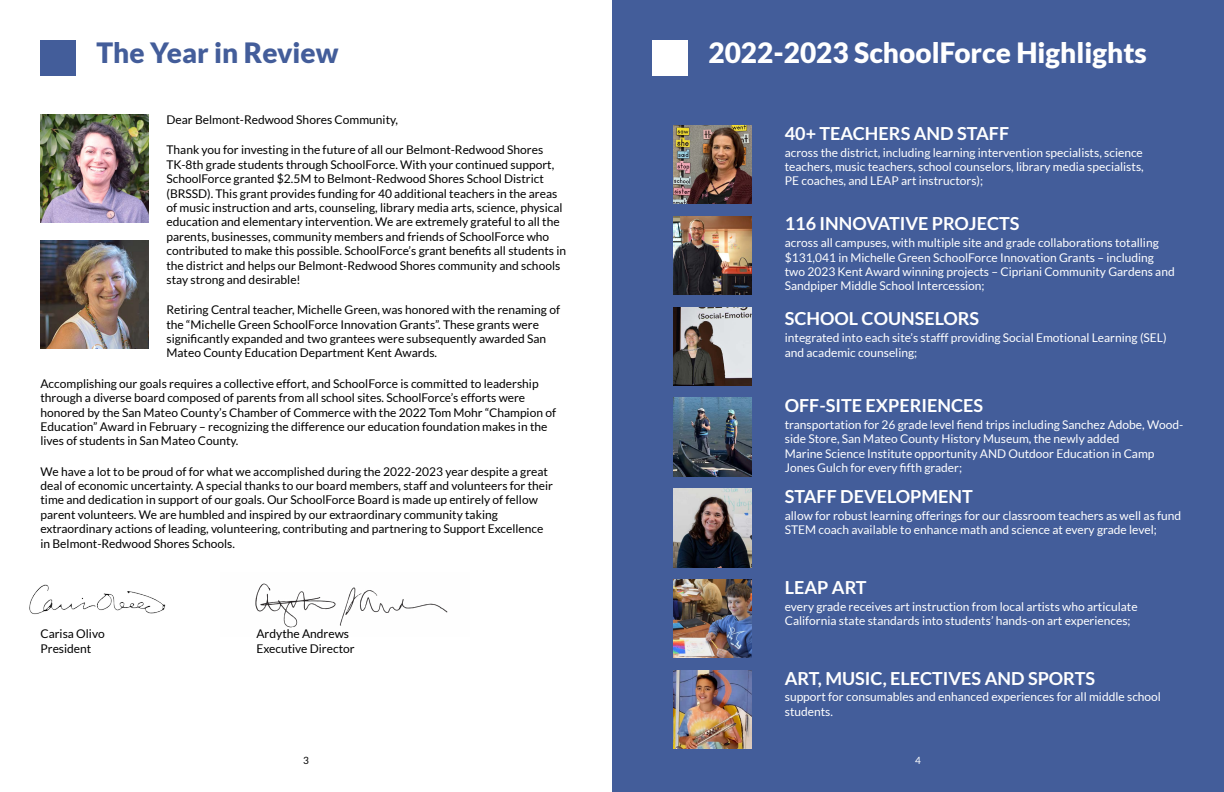
<style>
.page{position:relative;width:1224px;height:792px;background:#fff}
.page>*{position:absolute;margin:0;border:0;box-sizing:border-box;transform-origin:0 0}
.t1{font:900 28px "Lato";color:#fff}
.t2{font:900 28px "Lato";color:#435d9a}
.t3{font:700 18px "Lato";color:#fff}
.t4{font:12px/14.4px "Lato";color:#000}
.t5{font:12px/14.4px "Lato";color:#fff}
.t6{font:10px "Lato";color:#000}
.t7{font:10px "Lato";color:#fff}
</style>
<div class="page">
<div style="left:612px;top:0;width:612px;height:792px;background:#435d9a"></div>
<div style="left:40px;top:40px;width:36px;height:36px;background:#435d9a"></div>
<div style="left:652px;top:40px;width:36px;height:36px;background:#fff"></div>
<img style="left:40px;top:115px;width:108px;height:108px">
<img style="left:40px;top:241px;width:108px;height:108px">
<img style="left:255px;top:583px;width:193px;height:45px">
<img style="left:29px;top:584px;width:137px;height:31px">
<img style="left:673px;top:580px;width:78px;height:78px">
<img style="left:673px;top:126px;width:78px;height:78px">
<img style="left:673px;top:216px;width:78px;height:78px">
<img style="left:673px;top:307px;width:78px;height:79px">
<img style="left:673px;top:398px;width:78px;height:78px">
<img style="left:673px;top:671px;width:78px;height:78px">
<img style="left:673px;top:489px;width:78px;height:78px">
<h1 class="t2" style="left:96px;top:36px;width:244px">The Year in Review</h1>
<h1 class="t1" style="left:708px;top:36px;width:440px">2022-2023 SchoolForce Highlights</h1>
<p class="t4" style="left:166px;top:113px;width:233px">Dear Belmont-Redwood Shores Community,</p>
<p class="t4" style="left:166px;top:143px;width:401px">Thank you for investing in the future of all our Belmont-Redwood Shores TK-8th grade students through SchoolForce. With your continued support, SchoolForce granted $2.5M to Belmont-Redwood Shores School District (BRSSD). This grant provides funding for 40 additional teachers in the areas of music instruction and arts, counseling, library media arts, science, physical education and elementary intervention. We are extremely grateful to all the parents, businesses, community members and friends of SchoolForce who contributed to make this possible. SchoolForce’s grant benefits all students in the district and helps our Belmont-Redwood Shores community and schools stay strong and desirable!</p>
<p class="t4" style="left:166px;top:303px;width:395px">Retiring Central teacher, Michelle Green, was honored with the renaming of the “Michelle Green SchoolForce Innovation Grants”. These grants were significantly expanded and two grantees were subsequently awarded San Mateo County Education Department Kent Awards.</p>
<p class="t4" style="left:40px;top:376px;width:517px">Accomplishing our goals requires a collective effort, and SchoolForce is committed to leadership through a diverse board composed of parents from all school sites. SchoolForce’s efforts were honored by the San Mateo County’s Chamber of Commerce with the 2022 Tom Mohr “Champion of Education” Award in February – recognizing the difference our education foundation makes in the lives of students in San Mateo County.</p>
<p class="t4" style="left:40px;top:464px;width:514px">We have a lot to be proud of for what we accomplished during the 2022-2023 year despite a great deal of economic uncertainty. A special thanks to our board members, staff and volunteers for their time and dedication in support of our goals. Our SchoolForce Board is made up entirely of fellow parent volunteers. We are humbled and inspired by our extraordinary community taking extraordinary actions of leading, volunteering, contributing and partnering to Support Excellence in Belmont-Redwood Shores Schools.</p>
<p class="t4" style="left:40px;top:627px;width:66px">Carisa Olivo</p>
<p class="t4" style="left:256px;top:627px;width:94px">Ardythe Andrews</p>
<p class="t4" style="left:40px;top:641px;width:52px">President</p>
<p class="t4" style="left:256px;top:641px;width:100px">Executive Director</p>
<p class="t6" style="left:303px;top:755px;width:7px">3</p>
<h2 class="t3" style="left:785px;top:123px;width:226px">40+ TEACHERS AND STAFF</h2>
<p class="t5" style="left:785px;top:145px;width:360px;text-align:justify">across the district, including learning intervention specialists, science teachers, music teachers, school counselors, library media specialists, PE coaches, and LEAP art instructors);</p>
<h2 class="t3" style="left:785px;top:213px;width:236px">116 INNOVATIVE PROJECTS</h2>
<p class="t5" style="left:785px;top:236px;width:391px">across all campuses, with multiple site and grade collaborations totalling $131,041 in Michelle Green SchoolForce Innovation Grants – including two 2023 Kent Award winning projects – Cipriani Community Gardens and Sandpiper Middle School Intercession;</p>
<h2 class="t3" style="left:785px;top:308px;width:196px">SCHOOL COUNSELORS</h2>
<p class="t5" style="left:785px;top:331px;width:383px">integrated into each site’s stafff providing Social Emotional Learning (SEL) and academic counseling;</p>
<h2 class="t3" style="left:785px;top:395px;width:200px">OFF-SITE EXPERIENCES</h2>
<p class="t5" style="left:785px;top:417px;width:400px">transportation for 26 grade level fiend trips including Sanchez Adobe, Wood&shy;side Store, San Mateo County History Museum, the newly added<br>Marine Science Institute opportunity AND Outdoor Education in Camp Jones Gulch for every fifth grader;</p>
<h2 class="t3" style="left:785px;top:486px;width:189px">STAFF DEVELOPMENT</h2>
<p class="t5" style="left:785px;top:508px;width:398px">allow for robust learning offerings for our classroom teachers as well as fund<br>STEM coach available to enhance math and science at every grade level;</p>
<h2 class="t3" style="left:785px;top:577px;width:83px">LEAP ART</h2>
<p class="t5" style="left:785px;top:599px;width:354px">every grade receives art instruction from local artists who articulate<br>California state standards into students’ hands-on art experiences;</p>
<h2 class="t3" style="left:785px;top:668px;width:312px">ART, MUSIC, ELECTIVES AND SPORTS</h2>
<p class="t5" style="left:785px;top:690px;width:378px">support for consumables and enhanced experiences for all middle school students.</p>
<p class="t7" style="left:915px;top:755px;width:7px">4</p>
</div>
